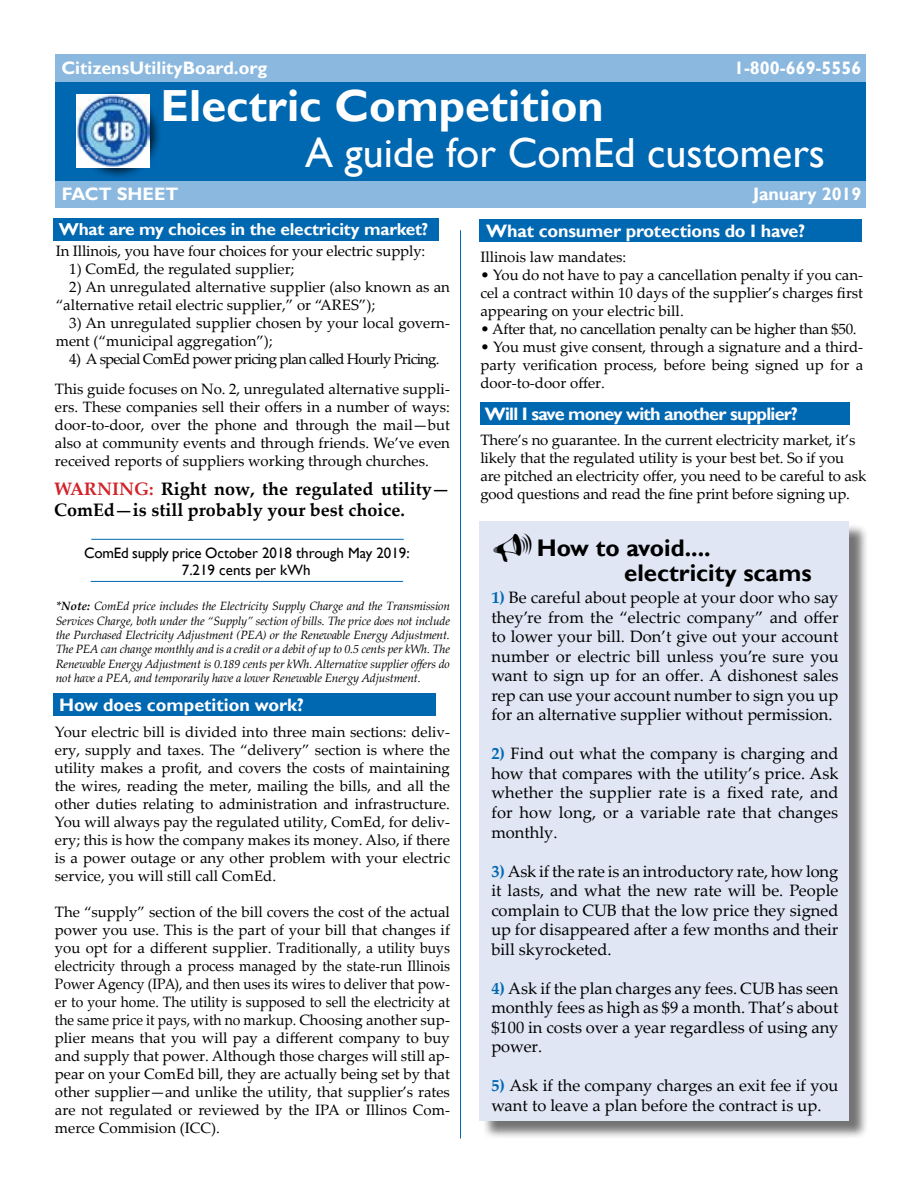
<style>
.page{position:relative;width:918px;height:1188px;background:#fff}
.page>*{position:absolute;margin:0;border:0;box-sizing:border-box;transform-origin:0 0}
.t1{font:700 45px "Gill Sans";color:#fff}
.t2{font:42px "Gill Sans";color:#fff}
.t3{font:700 24px "Gill Sans";color:#000}
.t4{font:700 18px "Gill Sans";letter-spacing:-.01em;color:#fff}
.t5{font:700 18px "Palatino Linotype";color:#000}
.t6{font:700 18px "Gill Sans";letter-spacing:-.04em;color:#fff}
.t7{font:700 17.25px "Gill Sans";letter-spacing:-.01em;color:#fff}
.t8{font:16.5px/19.5px "Palatino Linotype";color:#000;text-align:justify}
.t9{font:15px/18px "Palatino Linotype";color:#000;text-align:justify}
.t10{font:15px/16.5px "Gill Sans";color:#000;text-align:center}
.t11{font:15px "Palatino Linotype";letter-spacing:-.02em;color:#000}
.t12{font:15px "Palatino Linotype";letter-spacing:-.05em;color:#000}
.t13{font:italic 12px/14.4px "Palatino Linotype";letter-spacing:-.015em;color:#000;text-align:justify}
.s1{color:#d2232a}
.s2{font-weight:700}
.s3{font-weight:700;color:#0067b1}
</style>
<div class="page">
<div style="left:55px;top:81px;width:811px;height:100px;background:#0067b1"></div>
<div style="left:55px;top:181px;width:811px;height:27px;background:#8bb8df"></div>
<div style="left:55px;top:54px;width:811px;height:27px;background:#8bb8df"></div>
<div style="left:73px;top:91px;width:89px;height:88px;background:#000;opacity:.75"></div>
<img style="left:76px;top:94px;width:73px;height:73px">
<div style="left:53px;top:218px;width:386px;height:22px;background:#0067b1"></div>
<hr style="left:460px;top:230px;width:1px;height:909px;background:#0067b1">
<div style="left:53px;top:693px;width:383px;height:23px;background:#0067b1"></div>
<div style="left:480px;top:219px;width:382px;height:22px;background:#0067b1"></div>
<div style="left:482px;top:524px;width:386px;height:615px;background:#000;opacity:.55"></div>
<div style="left:479px;top:521px;width:370px;height:599px;background:#e0e6f4"></div>
<hr style="left:91px;top:581px;width:312px;height:1px;background:#0067b1">
<hr style="left:91px;top:539px;width:313px;height:1px;background:#0067b1">
<div style="left:481px;top:403px;width:369px;height:22px;background:#0067b1"></div>
<p class="t4" style="left:61px;top:57px;width:207px">CitizensUtilityBoard.org</p>
<h1 class="t1" style="left:161px;top:79px;width:445px">Electric Competition</h1>
<p class="t4" style="left:734px;top:57px;width:129px">1-800-669-5556</p>
<h2 class="t2" style="left:305px;top:128px;width:522px">A guide for ComEd customers</h2>
<p class="t4" style="left:62px;top:183px;width:118px">FACT SHEET</p>
<p class="t4" style="left:753px;top:183px;width:110px">January 2019</p>
<p class="t7" style="left:59px;top:219px;width:371px">What are my choices in the electricity market?</p>
<p class="t4" style="left:486px;top:220px;width:320px">What consumer protections do I have?</p>
<p class="t9" style="left:480px;top:247px;width:147px">Illinois law mandates:</p>
<p class="t9" style="left:480px;top:265px;width:384px">• You do not have to pay a cancellation penalty if you can&shy;cel a contract within 10 days of the supplier’s charges first appearing on your electric bill.</p>
<p class="t11" style="left:480px;top:318px;width:378px">• After that, no cancellation penalty can be higher than $50.</p>
<p class="t9" style="left:480px;top:337px;width:384px">• You must give consent, through a signature and a third&shy;party verification process, before being signed up for a door-to-door offer.</p>
<p class="t9" style="left:56px;top:242px;width:371px">In Illinois, you have four choices for your electric supply:</p>
<p class="t9" style="left:69px;top:260px;width:227px">1) ComEd, the regulated supplier;</p>
<p class="t9" style="left:56px;top:278px;width:396px;text-indent:14px">2) An unregulated alternative supplier (also known as an “alternative retail electric supplier,” or “ARES”);</p>
<p class="t9" style="left:56px;top:314px;width:396px;text-indent:14px">3) An unregulated supplier chosen by your local govern&shy;ment (“municipal aggregation”);</p>
<p class="t12" style="left:69px;top:349px;width:372px">4) A special ComEd power pricing plan called Hourly Pricing.</p>
<p class="t9" style="left:55px;top:379px;width:397px">This guide focuses on No. 2, unregulated alternative suppli&shy;ers. These companies sell their offers in a number of ways: door-to-door, over the phone and through the mail—but also at community events and through friends. We’ve even received reports of suppliers working through churches.</p>
<p class="t6" style="left:485px;top:403px;width:315px">Will I save money with another supplier?</p>
<p class="t9" style="left:480px;top:430px;width:387px;text-align:left">There’s no guarantee. In the current electricity market, it’s likely that the regulated utility is your best bet. So if you are pitched an electricity offer, you need to be careful to ask</p>
<p class="t5" style="left:54px;top:476px;width:397px"><span class="s1">WARNING:</span> Right now, the regulated utility—</p>
<p class="t9" style="left:480px;top:484px;width:371px">good questions and read the fine print before signing up.</p>
<p class="t5" style="left:54px;top:497px;width:352px">ComEd—is still probably your best choice.</p>
<p class="t10" style="left:84px;top:545px;width:327px">ComEd supply price October 2018 through May 2019:<br>7.219 cents per kWh</p>
<p class="t13" style="left:56px;top:599px;width:396px"><span class="s2">*Note:</span> ComEd price includes the Electricity Supply Charge and the Transmission Services Charge, both under the “Supply” section of bills. The price does not include the Purchased Electricity Adjustment (PEA) or the Renewable Energy Adjustment.<br>The PEA can change monthly and is a credit or a debit of up to 0.5 cents per kWh. The Renewable Energy Adjustment is 0.189 cents per kWh. Alternative supplier offers do not have a PEA, and temporarily have a lower Renewable Energy Adjustment.</p>
<p class="t4" style="left:59px;top:694px;width:246px">How does competition work?</p>
<p class="t9" style="left:55px;top:723px;width:397px">Your electric bill is divided into three main sections: deliv&shy;ery, supply and taxes. The “delivery” section is where the utility makes a profit, and covers the costs of maintaining the wires, reading the meter, mailing the bills, and all the other duties relating to administration and infrastructure.<br>You will always pay the regulated utility, ComEd, for deliv&shy;ery; this is how the company makes its money. Also, if there is a power outage or any other problem with your electric service, you will still call ComEd.</p>
<p class="t9" style="left:55px;top:903px;width:397px">The “supply” section of the bill covers the cost of the actual power you use. This is the part of your bill that changes if you opt for a different supplier. Traditionally, a utility buys electricity through a process managed by the state-run Illinois Power Agency (IPA), and then uses its wires to deliver that pow&shy;er to your home. The utility is supposed to sell the electricity at the same price it pays, with no markup. Choosing another sup&shy;plier means that you will pay a different company to buy and supply that power. Although those charges will still ap&shy;pear on your ComEd bill, they are actually being set by that other supplier—and unlike the utility, that supplier’s rates are not regulated or reviewed by the IPA or Illinos Com&shy;merce Commision (ICC).</p>
<h3 class="t3" style="left:537px;top:533px;width:175px">How to avoid....</h3>
<p class="t8" style="left:491px;top:587px;width:349px"><span class="s3">1)</span> Be careful about people at your door who say they’re from the “electric company” and offer to lower your bill. Don’t give out your account number or electric bill unless you’re sure you want to sign up for an offer. A dishonest sales rep can use your account number to sign you up for an alternative supplier without permission.</p>
<p class="t8" style="left:491px;top:743px;width:349px"><span class="s3">2)</span> Find out what the company is charging and how that compares with the utility’s price. Ask whether the supplier rate is a fixed rate, and for how long, or a variable rate that changes monthly.</p>
<p class="t8" style="left:491px;top:861px;width:349px"><span class="s3">3)</span> Ask if the rate is an introductory rate, how long it lasts, and what the new rate will be. People complain to CUB that the low price they signed up for disappeared after a few months and their bill skyrocketed.</p>
<p class="t8" style="left:491px;top:978px;width:349px"><span class="s3">4)</span> Ask if the plan charges any fees. CUB has seen monthly fees as high as $9 a month. That’s about $100 in costs over a year regardless of using any power.</p>
<p class="t8" style="left:491px;top:1075px;width:349px"><span class="s3">5)</span> Ask if the company charges an exit fee if you want to leave a plan before the contract is up.</p>
<h3 class="t3" style="left:624px;top:558px;width:189px">electricity scams</h3>
</div>
